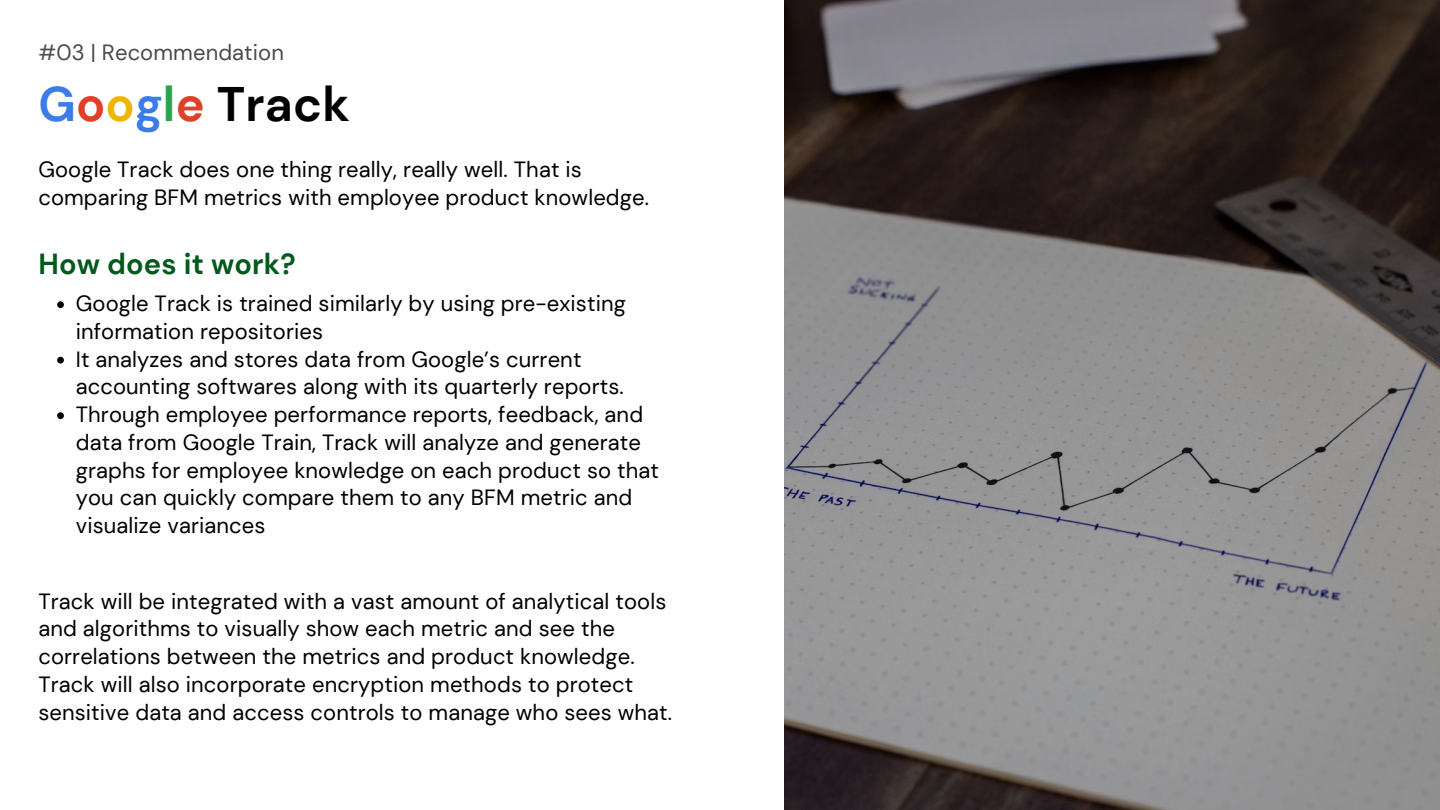
<style>
.page{position:relative;width:1440px;height:810px;background:#fff}
.page>*{position:absolute;margin:0;border:0;box-sizing:border-box;transform-origin:0 0}
.t1{font:700 48.4px "DM Sans";letter-spacing:.005em;color:#000}
.t2{font:700 29px "DM Sans";letter-spacing:.005em;color:#02591c}
.t3{font:22px/27.8px "DM Sans";letter-spacing:.005em;color:#000}
.t4{font:22px "DM Sans";letter-spacing:.005em;color:#4b4b4b}
.s1{color:#3b7ce8}
.s2{color:#e03f2a}
.s3{color:#f0b502}
.s4{color:#2aa24e}
</style>
<div class="page">
<img style="left:784px;top:0;width:656px;height:810px">
<svg style="left:57px;top:301px;width:7px;height:7px"></svg>
<svg style="left:57px;top:357px;width:7px;height:7px"></svg>
<svg style="left:57px;top:412px;width:7px;height:7px"></svg>
<p class="t4" style="left:38px;top:38px;width:247px">#03 | Recommendation</p>
<p class="t1" style="left:38px;top:73px;width:313px"><span class="s1">G</span><span class="s2">o</span><span class="s3">o</span><span class="s1">g</span><span class="s4">l</span><span class="s2">e</span> Track</p>
<p class="t3" style="left:38px;top:156px;width:612px">Google Track does one thing really, really well. That is comparing BFM metrics with employee product knowledge.</p>
<p class="t2" style="left:38px;top:245px;width:259px">How does it work?</p>
<p class="t3" style="left:76px;top:290px;width:552px">Google Track is trained similarly by using pre-existing information repositories</p>
<p class="t3" style="left:76px;top:345px;width:550px">It analyzes and stores data from Google’s current accounting softwares along with its quarterly reports.</p>
<p class="t3" style="left:76px;top:401px;width:585px">Through employee performance reports, feedback, and data from Google Train, Track will analyze and generate graphs for employee knowledge on each product so that you can quickly compare them to any BFM metric and visualize variances</p>
<p class="t3" style="left:38px;top:587px;width:635px">Track will be integrated with a vast amount of analytical tools and algorithms to visually show each metric and see the correlations between the metrics and product knowledge.<br>Track will also incorporate encryption methods to protect sensitive data and access controls to manage who sees what.</p>
</div>
